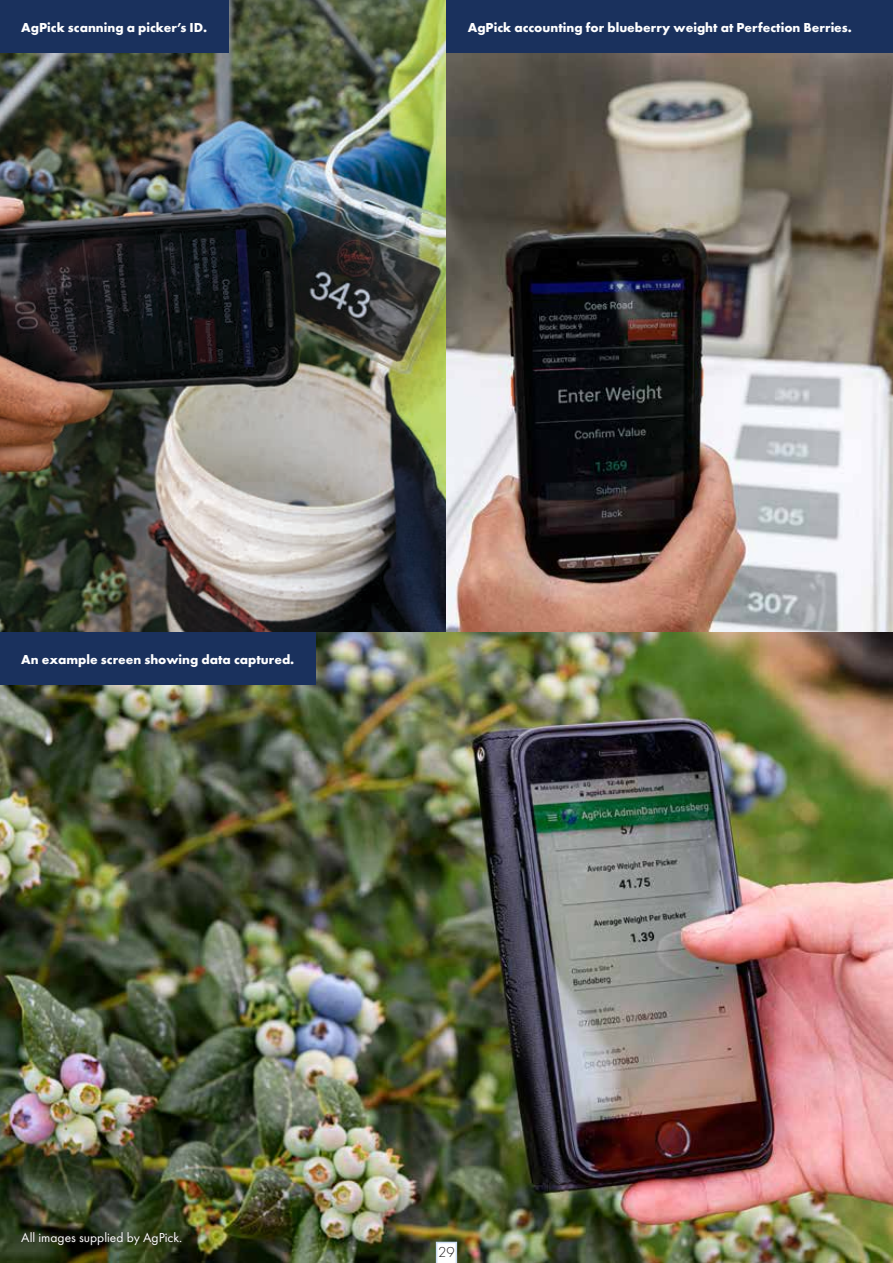
<style>
.page{position:relative;width:893px;height:1263px;background:#fff}
.page>*{position:absolute;margin:0;border:0;box-sizing:border-box;transform-origin:0 0}
.t1{font:300 15px "Futura PT";color:#231f20}
.t2{font:700 13.5px "Futura PT";color:#fff}
.t3{font:13.5px "Futura PT";color:#fff}
</style>
<div class="page">
<img style="left:0;top:0;width:893px;height:1263px">
<svg style="left:436px;top:1242px;width:21px;height:21px"></svg>
<div style="left:0;top:632px;width:316px;height:53px;background:#1a315d"></div>
<div style="left:0;top:0;width:229px;height:53px;background:#1a315d"></div>
<svg style="left:18px;top:1228px;width:167px;height:20px;background:#242d18"></svg>
<div style="left:446px;top:0;width:447px;height:53px;background:#1a315d"></div>
<p class="t2" style="left:21px;top:18px;width:187px">AgPick scanning a picker’s ID.</p>
<p class="t2" style="left:468px;top:18px;width:386px">AgPick accounting for blueberry weight at Perfection Berries.</p>
<p class="t2" style="left:21px;top:650px;width:275px">An example screen showing data captured.</p>
<p class="t3" style="left:21px;top:1229px;width:163px">All images supplied by AgPick.</p>
<p class="t1" style="left:438px;top:1243px;width:18px">29</p>
</div>
